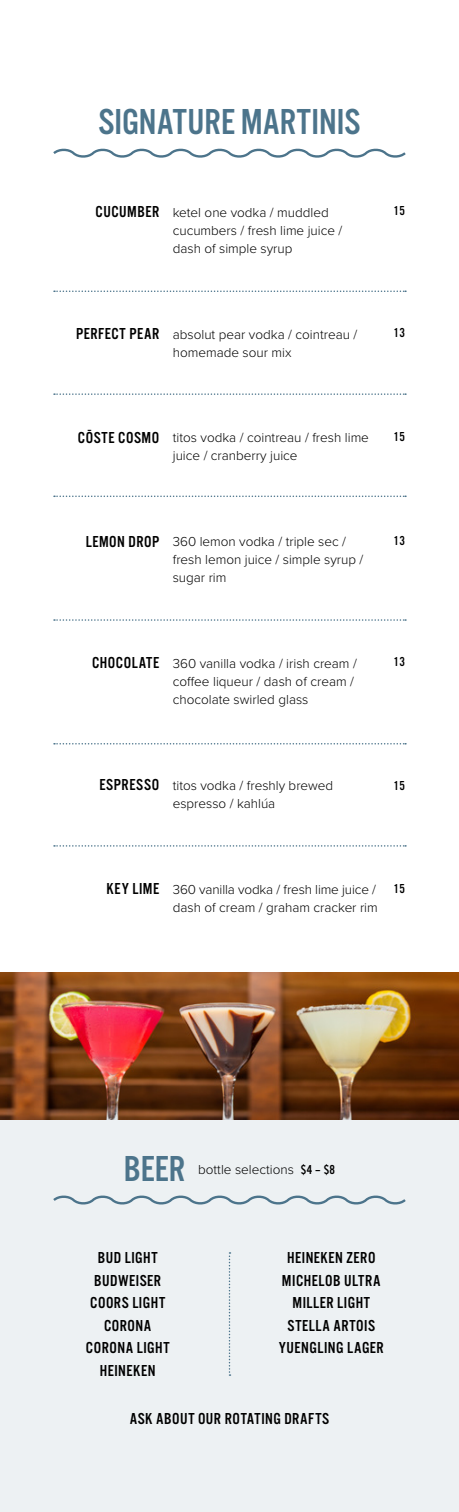
<style>
.page{position:relative;width:459px;height:1512px;background:#fff}
.page>*{position:absolute;margin:0;border:0;box-sizing:border-box;transform-origin:0 0}
.t1{font:37.5px "Alternate Got No 3 D";color:#4c748b}
.t2{font:16.5px/22.5px "Alternate Got No 3 D";letter-spacing:.03em;color:#000;text-align:center}
.t3{font:300 13.5px/18px "Proxima Nova";color:#000}
.t4{font:13.5px "Alternate Got No 3 D";letter-spacing:.03em;color:#000}
.s1{font-family:"Alternate Got No 3 D";font-weight:400;font-size:16.5px}
.s2{font-family:"Alternate Got No 3 D";font-weight:400}
</style>
<div class="page">
<div style="left:0;top:1059px;width:459px;height:453px;background:#edf1f3"></div>
<svg style="left:53px;top:1195px;width:353px;height:10px"></svg>
<img style="left:0;top:973px;width:459px;height:146px">
<svg style="left:229px;top:1252px;width:2px;height:124px"></svg>
<svg style="left:53px;top:148px;width:353px;height:10px"></svg>
<svg style="left:54px;top:291px;width:352px;height:1px"></svg>
<svg style="left:54px;top:393px;width:352px;height:2px"></svg>
<svg style="left:54px;top:496px;width:352px;height:1px"></svg>
<svg style="left:54px;top:619px;width:352px;height:2px"></svg>
<svg style="left:54px;top:743px;width:352px;height:2px"></svg>
<svg style="left:54px;top:845px;width:352px;height:2px"></svg>
<h1 class="t1" style="left:99px;top:102px;width:263px">SIGNATURE MARTINIS</h1>
<p class="t3" style="left:173px;top:203px;width:171px;text-indent:-77px"><span class="s1">CUCUMBER</span> ketel one vodka / muddled cucumbers / fresh lime juice / dash of simple syrup</p>
<p class="t4" style="left:394px;top:204px;width:13px">15</p>
<p class="t3" style="left:173px;top:325px;width:186px;text-indent:-97px"><span class="s1">PERFECT PEAR</span> absolut pear vodka / cointreau / homemade sour mix</p>
<p class="t4" style="left:394px;top:326px;width:13px">13</p>
<p class="t3" style="left:173px;top:428px;width:198px;text-indent:-95px"><span class="s1">CŌSTE COSMO</span> titos vodka / cointreau / fresh lime juice / cranberry juice</p>
<p class="t4" style="left:394px;top:429px;width:13px">15</p>
<p class="t3" style="left:173px;top:532px;width:192px;text-indent:-87px"><span class="s1">LEMON DROP</span> 360 lemon vodka / triple sec / fresh lemon juice / simple syrup / sugar rim</p>
<p class="t4" style="left:394px;top:533px;width:13px">13</p>
<p class="t3" style="left:173px;top:654px;width:186px;text-indent:-81px"><span class="s1">CHOCOLATE</span> 360 vanilla vodka / irish cream / coffee liqueur / dash of cream / chocolate swirled glass</p>
<p class="t4" style="left:394px;top:655px;width:13px">13</p>
<p class="t3" style="left:173px;top:776px;width:162px;text-indent:-73px"><span class="s1">ESPRESSO</span> titos vodka / freshly brewed espresso / kahlúa</p>
<p class="t4" style="left:394px;top:778px;width:13px">15</p>
<p class="t3" style="left:107px;top:879px;width:273px;text-align:right"><span class="s1">KEY LIME</span> 360 vanilla vodka / fresh lime juice / dash of cream / graham cracker rim</p>
<p class="t4" style="left:394px;top:882px;width:13px">15</p>
<h1 class="t1" style="left:124px;top:1149px;width:63px">BEER</h1>
<p class="t3" style="left:198px;top:1159px;width:138px">bottle selections <span class="s2">$4 – $8</span></p>
<p class="t2" style="left:86px;top:1247px;width:85px">BUD LIGHT<br>BUDWEISER<br>COORS LIGHT<br>CORONA<br>CORONA LIGHT<br>HEINEKEN</p>
<p class="t2" style="left:279px;top:1247px;width:106px">HEINEKEN ZERO<br>MICHELOB ULTRA<br>MILLER LIGHT<br>STELLA ARTOIS<br>YUENGLING LAGER</p>
<p class="t2" style="left:130px;top:1408px;width:201px">ASK ABOUT OUR ROTATING DRAFTS</p>
</div>
